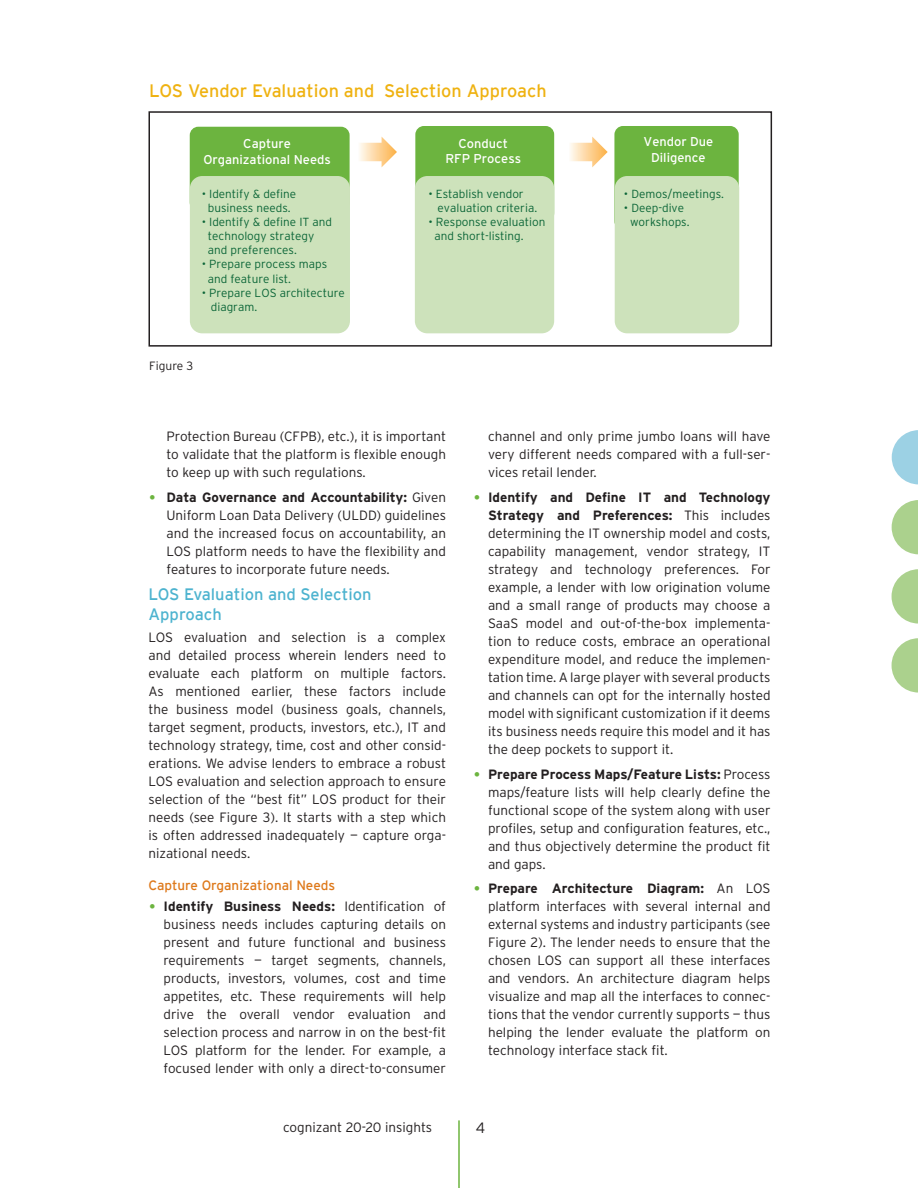
<style>
.page{position:relative;width:918px;height:1188px;background:#fff}
.page>*{position:absolute;margin:0;border:0;box-sizing:border-box;transform-origin:0 0}
.t1{font:18px "Interstate";color:#efb211}
.Body_Head{font:16.5px/19.5px "Interstate";color:#4db3cf}
.t2{font:300 15px "Interstate";color:#231f20}
.Body{font:300 13.5px/18px "Interstate";color:#231f20;text-align:justify}
.Body_Head_sub{font:13.5px "Interstate";color:#de791b}
.t3{font:12.75px/15.5px "Interstate";color:#fff;text-align:center}
.t4{font:300 12px "Interstate";color:#231f20}
.t5{font:300 11.7px/14.1px "Interstate";color:#0c6638}
.s1{font-size:21px;color:#6cb43f}
.s2{font-weight:700}
</style>
<div class="page">
<svg style="left:892px;top:430px;width:26px;height:54px"></svg>
<svg style="left:892px;top:500px;width:26px;height:54px"></svg>
<svg style="left:892px;top:569px;width:26px;height:55px"></svg>
<svg style="left:892px;top:638px;width:26px;height:55px"></svg>
<hr style="left:459px;top:1120px;width:1px;height:68px;background:#6cb43f">
<div style="left:614px;top:126px;width:125px;height:104px;background:#6cb43f;border-radius:9px"></div>
<div style="left:415px;top:126px;width:139px;height:96px;background:#6cb43f;border-radius:9px"></div>
<div style="left:190px;top:127px;width:160px;height:84px;background:#6cb43f;border-radius:9px"></div>
<div style="left:190px;top:176px;width:160px;height:157px;background:#cde2bb;border-radius:12px"></div>
<svg style="left:360px;top:137px;width:37px;height:30px"></svg>
<div style="left:415px;top:176px;width:139px;height:157px;background:#cde2bb;border-radius:12px"></div>
<svg style="left:570px;top:137px;width:38px;height:30px"></svg>
<div style="left:615px;top:176px;width:124px;height:157px;background:#cde2bb;border-radius:12px"></div>
<div style="left:148px;top:111px;width:624px;height:236px;border:2px solid #231f20"></div>
<p class="t1" style="left:149px;top:81px;width:399px">LOS Vendor Evaluation and Selection Approach</p>
<p class="t3" style="left:203px;top:136px;width:129px">Capture<br>Organizational Needs</p>
<p class="t3" style="left:445px;top:135px;width:77px">Conduct<br>RFP Process</p>
<p class="t3" style="left:644px;top:134px;width:71px">Vendor Due<br>Diligence</p>
<p class="t5" style="left:202px;top:187px;width:96px;text-align:center">• Identify &amp; define business needs.</p>
<p class="t5" style="left:208px;top:215px;width:126px;text-indent:-6px">• Identify &amp; define IT and technology strategy and preferences.</p>
<p class="t5" style="left:208px;top:257px;width:121px;text-indent:-6px">• Prepare process maps and feature list.</p>
<p class="t5" style="left:211px;top:285px;width:136px;text-indent:-9px">• Prepare LOS architecture diagram.</p>
<p class="t4" style="left:149px;top:359px;width:46px">Figure 3</p>
<p class="t5" style="left:438px;top:187px;width:101px;text-indent:-9px">• Establish vendor evaluation criteria.</p>
<p class="t5" style="left:435px;top:215px;width:112px;text-indent:-6px">• Response evaluation and short-listing.</p>
<p class="t5" style="left:624px;top:187px;width:102px">• Demos/meetings.</p>
<p class="t5" style="left:624px;top:201px;width:67px;text-align:center">• Deep-dive workshops.</p>
<p class="Body" style="left:166px;top:427px;width:281px">Protection Bureau (CFPB), etc.), it is important to validate that the platform is flexible enough to keep up with such regulations.</p>
<p class="Body" style="left:166px;top:488px;width:281px;text-indent:-18px"><span class="s1">•</span> <span class="s2">Data Governance and Accountability:</span> Given Uniform Loan Data Delivery (ULDD) guidelines and the increased focus on accountability, an LOS platform needs to have the flexibility and features to incorporate future needs.</p>
<p class="Body_Head" style="left:148px;top:584px;width:225px">LOS Evaluation and Selection<br>Approach</p>
<p class="Body" style="left:148px;top:628px;width:299px">LOS evaluation and selection is a complex and detailed process wherein lenders need to evaluate each platform on multiple factors.<br>As mentioned earlier, these factors include the business model (business goals, channels, target segment, products, investors, etc.), IT and technology strategy, time, cost and other consid&shy;erations. We advise lenders to embrace a robust LOS evaluation and selection approach to ensure selection of the “best fit” LOS product for their needs (see Figure 3). It starts with a step which is often addressed inadequately — capture orga&shy;nizational needs.</p>
<p class="Body_Head_sub" style="left:148px;top:877px;width:188px">Capture Organizational Needs</p>
<p class="Body" style="left:164px;top:897px;width:284px;text-indent:-15px"><span class="s1">•</span> <span class="s2">Identify Business Needs:</span> Identification of business needs includes capturing details on present and future functional and business requirements — target segments, channels, products, investors, volumes, cost and time appetites, etc. These requirements will help drive the overall vendor evaluation and selection process and narrow in on the best-fit LOS platform for the lender. For example, a focused lender with only a direct-to-consumer</p>
<p class="Body" style="left:488px;top:427px;width:284px">channel and only prime jumbo loans will have very different needs compared with a full-ser&shy;vices retail lender.</p>
<p class="Body" style="left:488px;top:488px;width:284px;text-indent:-15px"><span class="s1">•</span> <span class="s2">Identify and Define IT and Technology Strategy and Preferences:</span> This includes determining the IT ownership model and costs, capability management, vendor strategy, IT strategy and technology preferences. For example, a lender with low origination volume and a small range of products may choose a SaaS model and out-of-the-box implementa&shy;tion to reduce costs, embrace an operational expenditure model, and reduce the implemen&shy;tation time. A large player with several products and channels can opt for the internally hosted model with significant customization if it deems its business needs require this model and it has the deep pockets to support it.</p>
<p class="Body" style="left:488px;top:765px;width:284px;text-indent:-15px"><span class="s1">•</span> <span class="s2">Prepare Process Maps/Feature Lists:</span> Process maps/feature lists will help clearly define the functional scope of the system along with user profiles, setup and configuration features, etc., and thus objectively determine the product fit and gaps.</p>
<p class="Body" style="left:488px;top:879px;width:284px;text-indent:-15px"><span class="s1">•</span> <span class="s2">Prepare Architecture Diagram:</span> An LOS platform interfaces with several internal and external systems and industry participants (see Figure 2). The lender needs to ensure that the chosen LOS can support all these interfaces and vendors. An architecture diagram helps visualize and map all the interfaces to connec&shy;tions that the vendor currently supports — thus helping the lender evaluate the platform on technology interface stack fit.</p>
<p class="Body" style="left:283px;top:1118px;width:151px">cognizant 20-20 insights</p>
<p class="t2" style="left:476px;top:1119px;width:11px">4</p>
</div>
